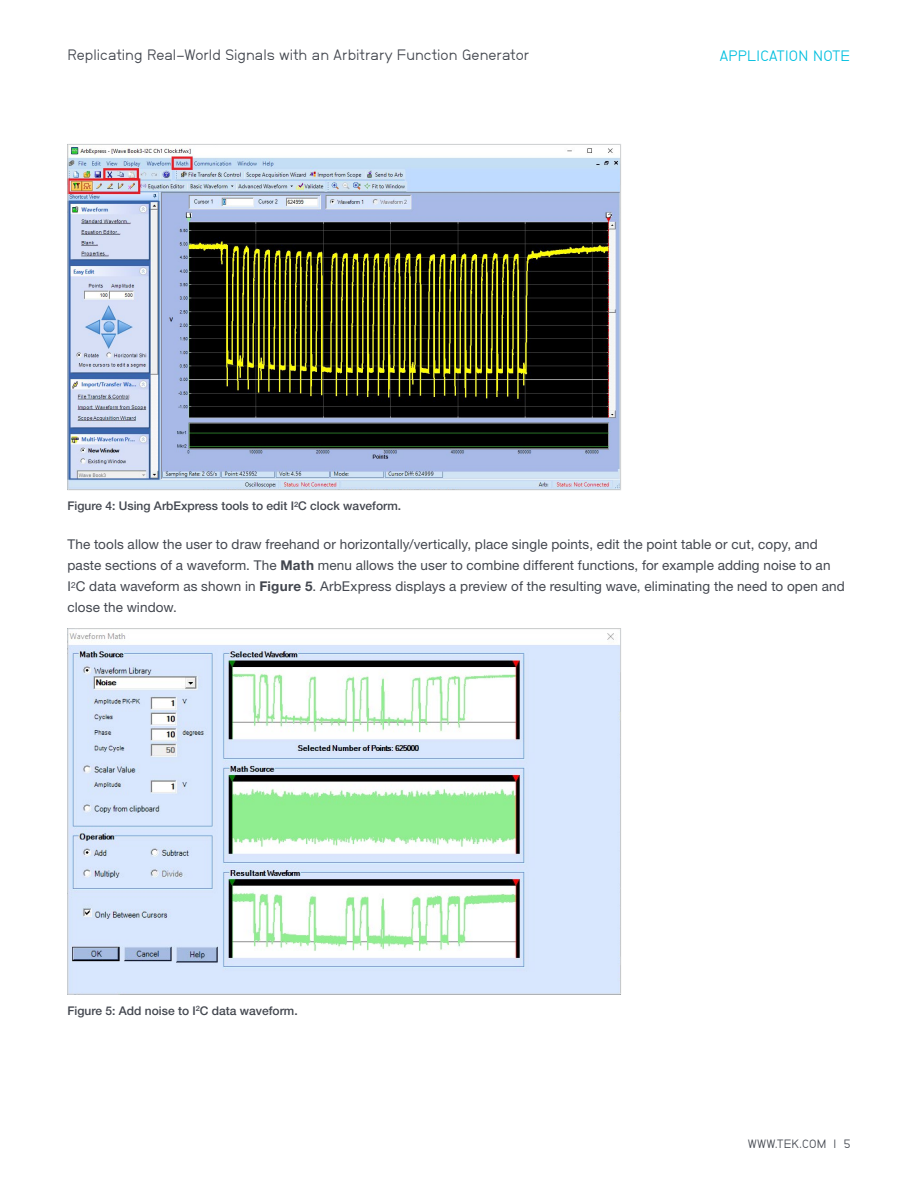
<style>
.page{position:relative;width:918px;height:1188px;background:#fff}
.page>*{position:absolute;margin:0;border:0;box-sizing:border-box;transform-origin:0 0}
.t1{font:15px "Neubau Grotesk Nor";letter-spacing:.005em;color:#43474f}
.t2{font:15px "NB Grotesk";letter-spacing:.02em;color:#00bfdf}
.t3{font:13.5px/21px "Helvetica Neue LT Std";letter-spacing:.01em;color:#43474f}
.t4{font:500 12px "Helvetica Neue LT Std";color:#43474f}
.t5{font:12px "Neubau Grotesk Nor";letter-spacing:.025em;color:#43474f}
.s1{font-weight:700}
</style>
<div class="page">
<img style="left:70px;top:147px;width:549px;height:341px">
<img style="left:70px;top:633px;width:549px;height:360px">
<p class="t1" style="left:68px;top:46px;width:463px">Replicating Real-World Signals with an Arbitrary Function Generator</p>
<p class="t2" style="left:720px;top:47px;width:132px">APPLICATION NOTE</p>
<p class="t4" style="left:68px;top:499px;width:335px">Figure 4: Using ArbExpress tools to edit I<sup>2</sup>C clock waveform.</p>
<p class="t3" style="left:67px;top:534px;width:779px">The tools allow the user to draw freehand or horizontally/vertically, place single points, edit the point table or cut, copy, and paste sections of a waveform. The <span class="s1">Math</span> menu allows the user to combine different functions, for example adding noise to an I<sup>2</sup>C data waveform as shown in <span class="s1">Figure 5</span>. ArbExpress displays a preview of the resulting wave, eliminating the need to open and close the window.</p>
<p class="t4" style="left:68px;top:1003px;width:232px">Figure 5: Add noise to I<sup>2</sup>C data waveform.</p>
<p class="t5" style="left:748px;top:1137px;width:104px">WWW.TEK.COM | 5</p>
</div>
